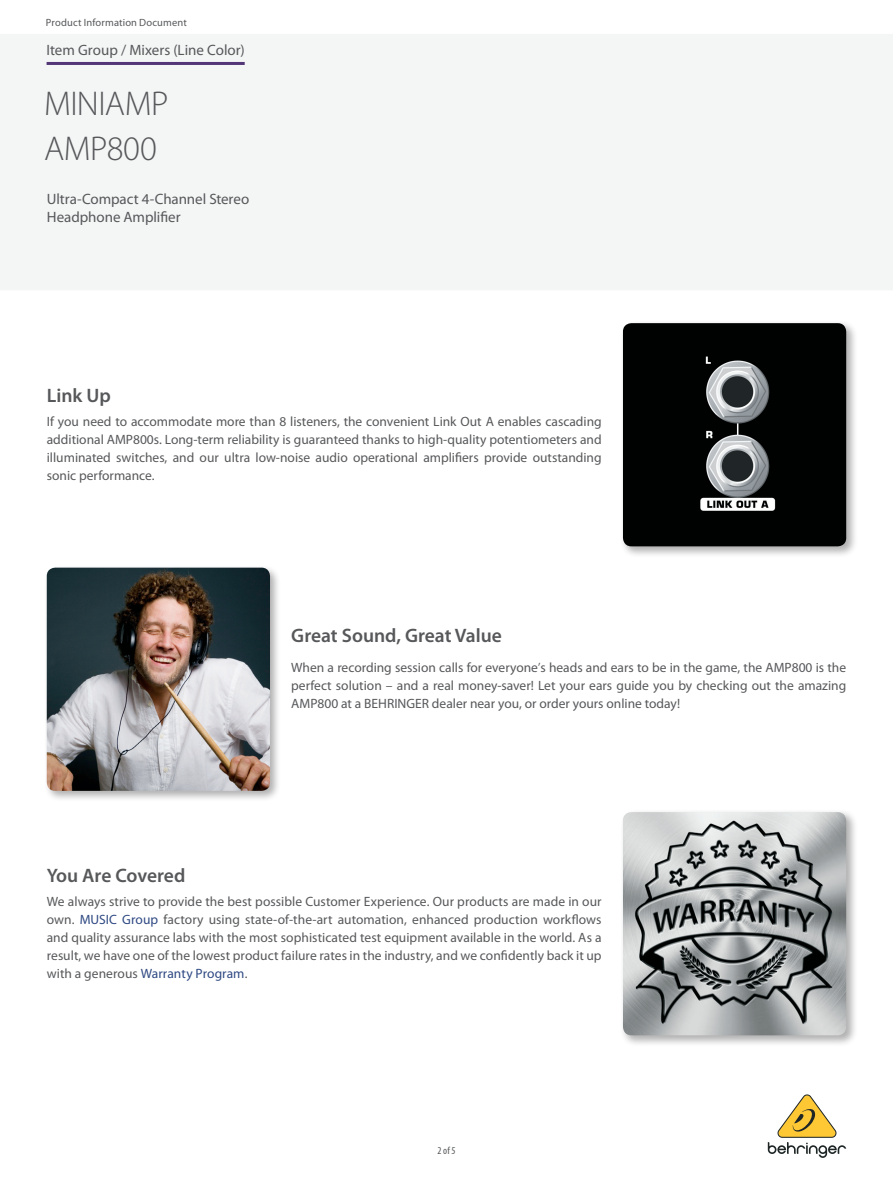
<style>
.page{position:relative;width:893px;height:1188px;background:#fff}
.page>*{position:absolute;margin:0;border:0;box-sizing:border-box;transform-origin:0 0}
.t1{font:300 34.5px/44.8px "Myriad Pro";letter-spacing:-.015em;color:#57585a}
.t2{font:600 19.5px "Myriad Pro";color:#57585a}
.t3{font:15px/18px "Myriad Pro";letter-spacing:-.005em;color:#57585a}
.t4{font:13.5px/18px "Myriad Pro";color:#57585a;text-align:justify}
.t5{font:10.5px "Myriad Pro";letter-spacing:.015em;color:#57585a}
.t6{font:condensed 10.5px "Myriad Pro";color:#57585a}
.s1{font-stretch:condensed}
.s2{color:#2f4983}
</style>
<div class="page">
<div style="left:620px;top:320px;width:237px;height:238px;background:#231f20;opacity:.35"></div>
<img style="left:623px;top:323px;width:223px;height:223px">
<div style="left:44px;top:565px;width:237px;height:237px;background:#231f20;opacity:.35"></div>
<img style="left:47px;top:568px;width:223px;height:223px">
<div style="left:620px;top:809px;width:237px;height:238px;background:#231f20;opacity:.35"></div>
<img style="left:623px;top:812px;width:223px;height:223px">
<hr style="left:47px;top:62px;width:198px;height:3px;background:#533676">
<svg style="left:768px;top:1094px;width:78px;height:64px"></svg>
<p class="t5" style="left:46px;top:16px;width:142px">Product Information Document</p>
<p class="t3" style="left:47px;top:40px;width:200px">Item Group / Mixers (Line Color)</p>
<h1 class="t1" style="left:44px;top:82px;width:126px">MINIAMP<br>AMP800</h1>
<p class="t3" style="left:47px;top:190px;width:204px">Ultra-Compact 4-Channel Stereo<br>Headphone Amplifier</p>
<h2 class="t2" style="left:47px;top:383px;width:66px">Link Up</h2>
<p class="t4" style="left:47px;top:412px;width:556px">If you need to accommodate more than 8 listeners, the convenient Link Out A enables cascading additional AMP800s. Long-term reliability is guaranteed thanks to high-quality potentiometers and illuminated switches, and our ultra low-noise audio operational amplifiers provide outstanding sonic performance.</p>
<h2 class="t2" style="left:291px;top:623px;width:212px">Great Sound, Great Value</h2>
<p class="t4" style="left:291px;top:658px;width:556px">When a recording session calls for everyone<span class="s1">’</span>s heads and ears to be in the game, the AMP800 is the perfect solution – and a real money-saver! Let your ears guide you by checking out the amazing AMP800 at a BEHRINGER dealer near you, or order yours online today!</p>
<h2 class="t2" style="left:47px;top:863px;width:140px">You Are Covered</h2>
<p class="t4" style="left:47px;top:892px;width:556px">We always strive to provide the best possible Customer Experience. Our products are made in our own. <span class="s2">MUSIC Group</span> factory using state-of-the-art automation, enhanced production workflows and quality assurance labs with the most sophisticated test equipment available in the world. As a result, we have one of the lowest product failure rates in the industry, and we confidently back it up with a generous <span class="s2">Warranty Program</span>.</p>
<p class="t6" style="left:437px;top:1144px;width:20px">2 of 5</p>
</div>
